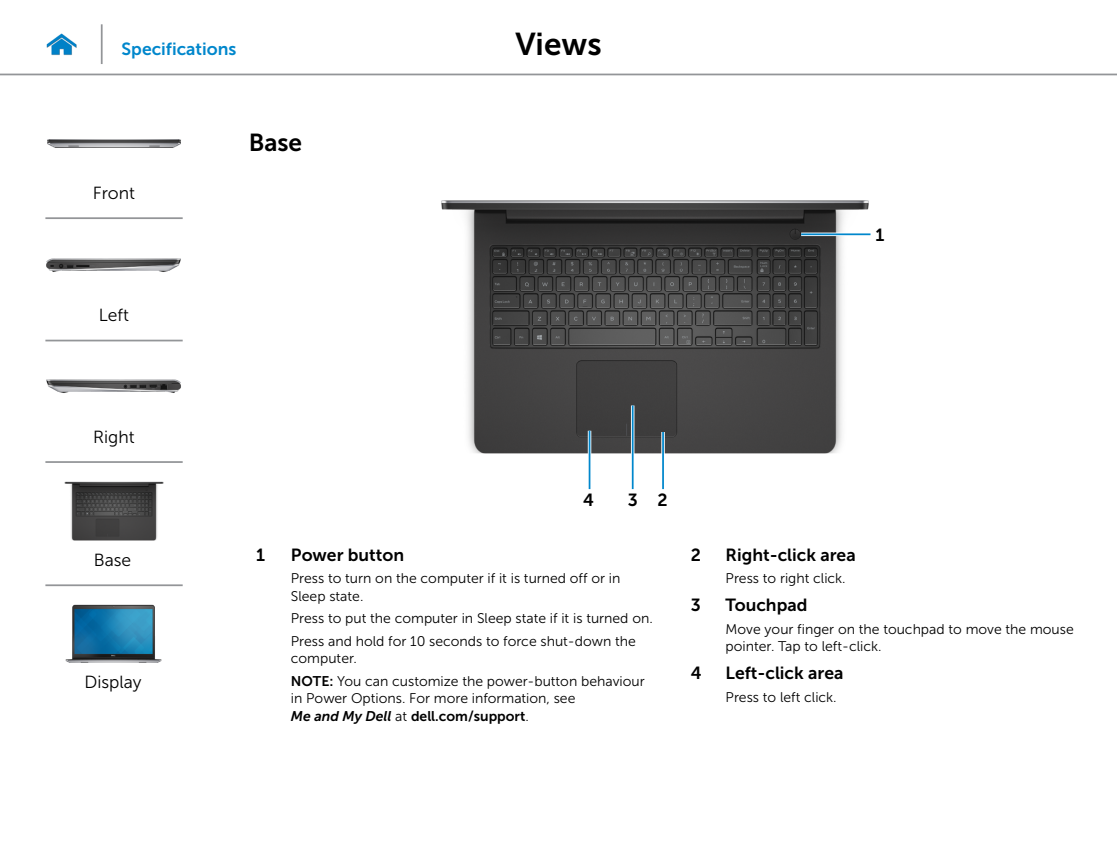
<style>
.page{position:relative;width:1117px;height:844px;background:#fff}
.page>*{position:absolute;margin:0;border:0;box-sizing:border-box;transform-origin:0 0}
.Head1{font:31.5px "Museo Sans For Dell 700";color:#000}
.Head2{font:24.5px "Museo Sans For Dell 700";color:#000}
.Callout_Head{font:17.5px "Museo Sans For Dell 700";color:#000}
.Image_Title{font:17.5px "Museo Sans For Dell 300";color:#000}
.Hyperlink{font:17.5px "Museo Sans For Dell 700";color:#0087cc}
.Callout-L{font:17.5px "Museo Sans For Dell 700";color:#000}
.Callout_description{font:14px/17.5px "Museo Sans For Dell 300";color:#000}
.s1{font-family:"Museo Sans For Dell 700"}
.s2{font-family:"Museo Sans For Dell 700";font-style:italic}
</style>
<div class="page">
<hr style="left:0;top:74px;width:1116px;height:1px;background:#939598">
<img style="left:46px;top:33px;width:31px;height:23px">
<img style="left:441px;top:200px;width:430px;height:254px">
<svg style="left:801px;top:232px;width:69px;height:4px"></svg>
<hr style="left:801px;top:233px;width:69px;height:2px;background:#0087cc">
<svg style="left:630px;top:405px;width:4px;height:84px"></svg>
<hr style="left:631px;top:405px;width:2px;height:84px;background:#0087cc">
<hr style="left:661px;top:432px;width:3px;height:57px;background:#fff">
<hr style="left:662px;top:432px;width:1px;height:57px;background:#0087cc">
<svg style="left:587px;top:430px;width:4px;height:59px"></svg>
<hr style="left:588px;top:430px;width:2px;height:59px;background:#0087cc">
<hr style="left:101px;top:24px;width:2px;height:40px;background:#939598">
<img style="left:47px;top:139px;width:134px;height:9px">
<img style="left:46px;top:258px;width:135px;height:14px">
<img style="left:46px;top:379px;width:135px;height:14px">
<img style="left:64px;top:481px;width:100px;height:59px">
<img style="left:65px;top:604px;width:97px;height:58px">
<hr style="left:45px;top:217px;width:138px;height:2px;background:#939598">
<hr style="left:45px;top:339px;width:138px;height:2px;background:#939598">
<hr style="left:45px;top:461px;width:138px;height:2px;background:#939598">
<hr style="left:45px;top:584px;width:138px;height:2px;background:#939598">
<p class="Hyperlink" style="left:122px;top:39px;width:116px">Specifications</p>
<p class="Head1" style="left:515px;top:26px;width:88px">Views</p>
<p class="Image_Title" style="left:93px;top:183px;width:44px">Front</p>
<p class="Image_Title" style="left:99px;top:305px;width:32px">Left</p>
<p class="Head2" style="left:249px;top:128px;width:55px">Base</p>
<p class="Callout-L" style="left:875px;top:225px;width:10px">1</p>
<p class="Image_Title" style="left:93px;top:428px;width:43px">Right</p>
<p class="Image_Title" style="left:94px;top:550px;width:39px">Base</p>
<p class="Image_Title" style="left:84px;top:672px;width:59px">Display</p>
<p class="Callout-L" style="left:583px;top:490px;width:12px">4</p>
<p class="Callout-L" style="left:627px;top:490px;width:12px">3</p>
<p class="Callout-L" style="left:657px;top:490px;width:12px">2</p>
<p class="Callout_Head" style="left:256px;top:544px;width:10px">1</p>
<p class="Callout_Head" style="left:291px;top:544px;width:115px">Power button</p>
<p class="Callout_description" style="left:291px;top:569px;width:331px">Press to turn on the computer if it is turned off or in<br>Sleep state.</p>
<p class="Callout_description" style="left:291px;top:609px;width:363px">Press to put the computer in Sleep state if it is turned on.</p>
<p class="Callout_description" style="left:291px;top:632px;width:346px">Press and hold for 10 seconds to force shut‑down the computer.</p>
<p class="Callout_description" style="left:291px;top:672px;width:355px"><span class="s1">NOTE:</span> You can customize the power‑button behaviour in Power Options. For more information, see<br><span class="s2">Me and My Dell</span> at <span class="s1">dell.com/support</span>.</p>
<p class="Callout_Head" style="left:690px;top:544px;width:12px">2</p>
<p class="Callout_Head" style="left:725px;top:544px;width:131px">Right-click area</p>
<p class="Callout_description" style="left:725px;top:569px;width:122px">Press to right click.</p>
<p class="Callout_Head" style="left:690px;top:595px;width:12px">3</p>
<p class="Callout_Head" style="left:725px;top:595px;width:83px">Touchpad</p>
<p class="Callout_description" style="left:725px;top:620px;width:349px">Move your finger on the touchpad to move the mouse pointer. Tap to left‑click.</p>
<p class="Callout_Head" style="left:690px;top:663px;width:12px">4</p>
<p class="Callout_Head" style="left:725px;top:663px;width:119px">Left-click area</p>
<p class="Callout_description" style="left:725px;top:688px;width:113px">Press to left click.</p>
</div>
